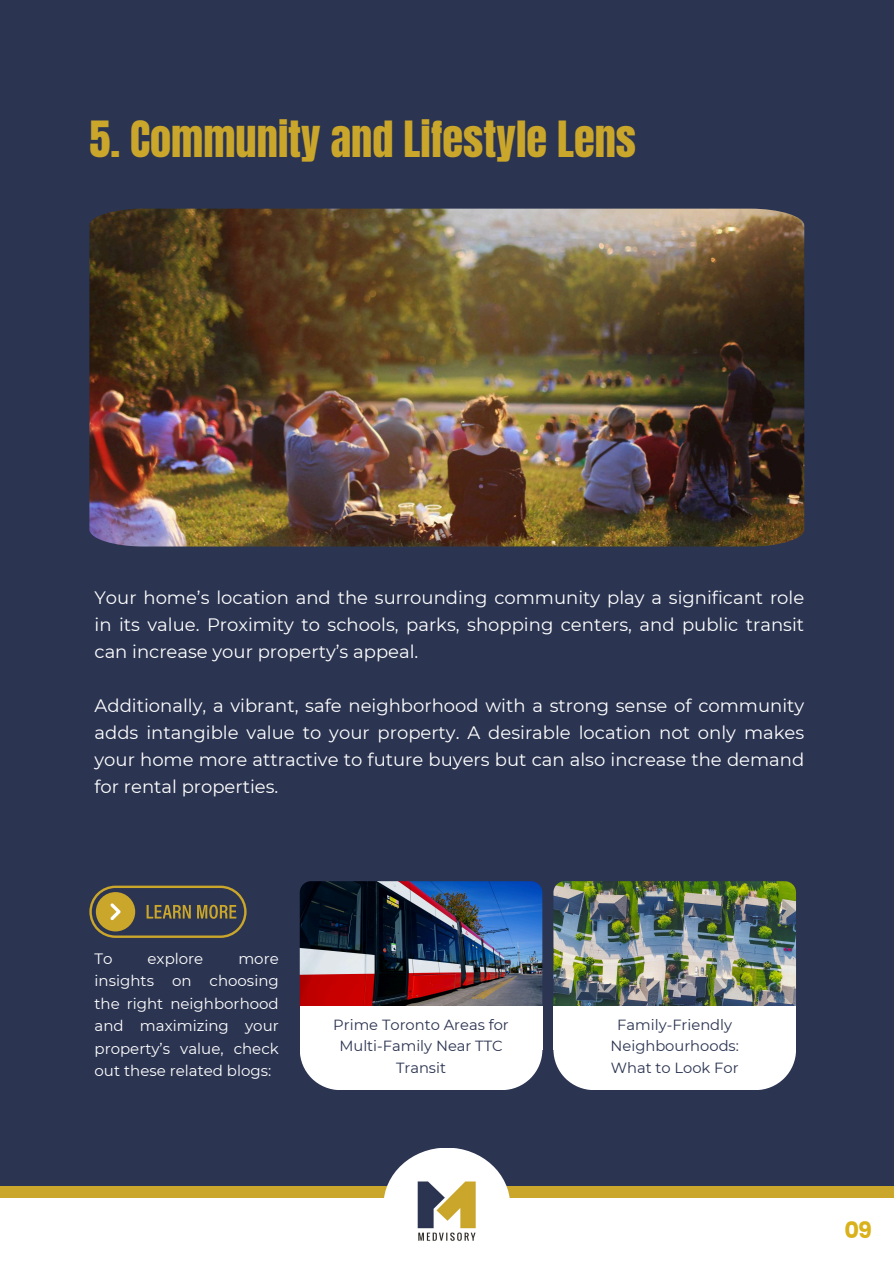
<style>
.page{position:relative;width:894px;height:1264px;background:#fff}
.page>*{position:absolute;margin:0;border:0;box-sizing:border-box;transform-origin:0 0}
.t1{font:42.45px "Anton";color:#caa62b}
.t2{font:700 22.5px "Poppins";color:#d9b11b}
.t3{font:18px/27px "Montserrat";color:#fff;text-align:justify}
.t4{font:15px/22.5px "Montserrat";color:#fff;text-align:justify}
.t5{font:14.7px/21.3px "Montserrat";color:#2b3451;text-align:center}
</style>
<div class="page">
<div style="left:0;top:0;width:893px;height:1263px;background:#2b3451"></div>
<div style="left:0;top:1197px;width:893px;height:66px;background:#fff"></div>
<div style="left:0;top:1186px;width:893px;height:11px;background:#caa62b"></div>
<div style="left:383px;top:1147px;width:127px;height:116px;background:#fff;border-radius:50%"></div>
<svg style="left:89px;top:885px;width:157px;height:52px"></svg>
<svg style="left:300px;top:1049px;width:242px;height:41px;background:#f0f1f3"></svg>
<img style="left:300px;top:881px;width:242px;height:136px;border-radius:11px">
<div style="left:300px;top:1005px;width:242px;height:44px;background:#fff"></div>
<svg style="left:553px;top:1049px;width:242px;height:41px;background:#f0f1f3"></svg>
<img style="left:553px;top:881px;width:242px;height:136px;border-radius:11px">
<div style="left:553px;top:1005px;width:242px;height:44px;background:#fff"></div>
<img style="left:89px;top:209px;width:715px;height:337px">
<img style="left:417px;top:1181px;width:59px;height:60px">
<h1 class="t1" style="left:89px;top:108px;width:548px">5. Community and Lifestyle Lens</h1>
<p class="t3" style="left:94px;top:583px;width:711px">Your home’s location and the surrounding community play a significant role in its value. Proximity to schools, parks, shopping centers, and public transit can increase your property’s appeal.</p>
<p class="t3" style="left:94px;top:691px;width:711px">Additionally, a vibrant, safe neighborhood with a strong sense of community adds intangible value to your property. A desirable location not only makes your home more attractive to future buyers but can also increase the demand for rental properties.</p>
<p class="t4" style="left:94px;top:947px;width:20px">To</p>
<p class="t4" style="left:147px;top:947px;width:57px">explore</p>
<p class="t4" style="left:94px;top:947px;width:186px;text-indent:144px">more insights on choosing the right neighborhood and maximizing your property’s value, check out these related blogs:</p>
<h2 class="t5" style="left:333px;top:1014px;width:177px">Prime Toronto Areas for<br>Multi-Family Near TTC<br>Transit</h2>
<p class="t5" style="left:610px;top:1014px;width:130px">Family-Friendly<br>Neighbourhoods:<br>What to Look For</p>
<p class="t2" style="left:844px;top:1213px;width:29px">09</p>
</div>
